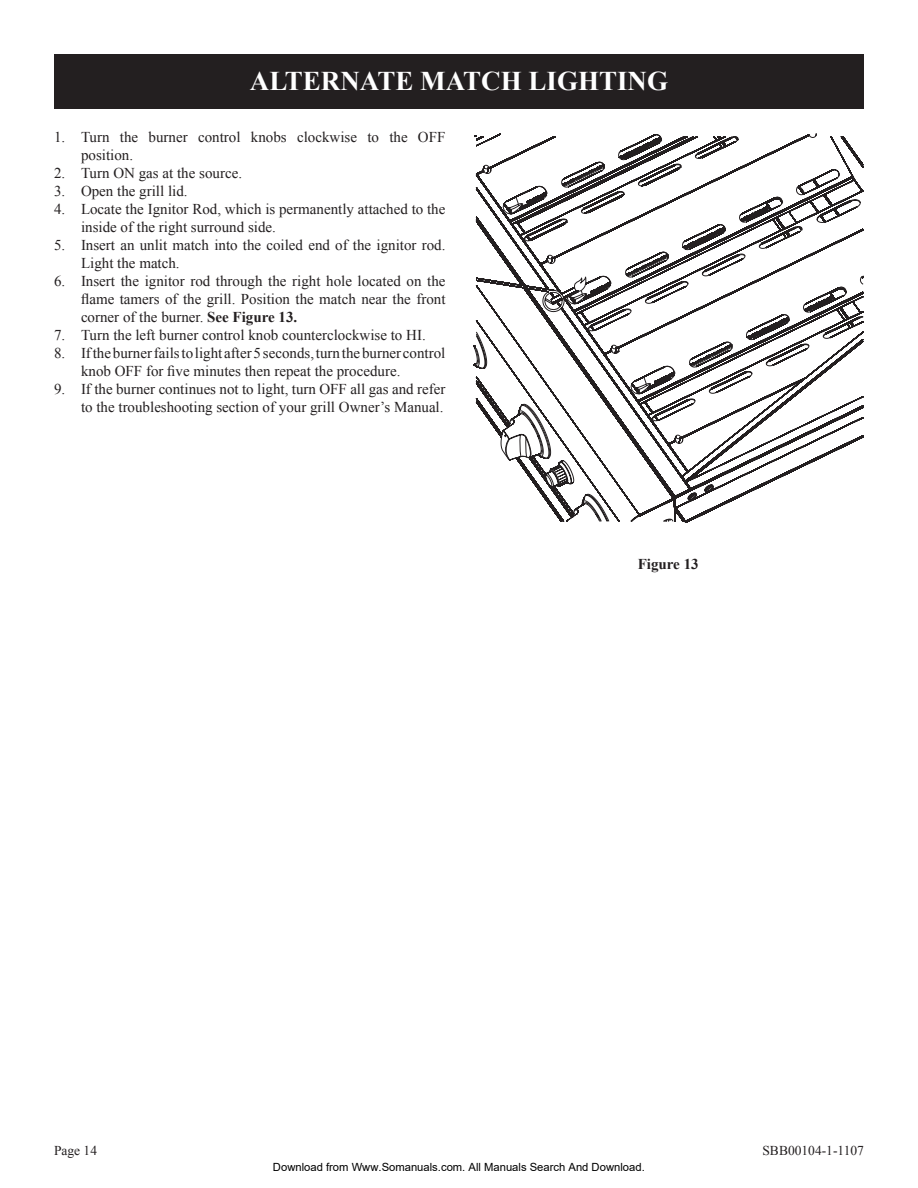
<style>
.page{position:relative;width:918px;height:1188px;background:#fff}
.page>*{position:absolute;margin:0;border:0;box-sizing:border-box;transform-origin:0 0}
.t1{font:700 27px "Times New Roman";color:#fff}
.t2{font:15px/18px "Times New Roman";color:#231f20}
.t3{font:700 15px "Times New Roman";color:#231f20}
.t4{font:13.5px "Times New Roman";color:#231f20}
.t5{font:11.25px "Arial";color:#000}
.s1{font-weight:700}
</style>
<div class="page">
<svg style="left:473px;top:136px;width:391px;height:387px"></svg>
<div style="left:54px;top:54px;width:810px;height:54px;background:#231f20"></div>
<h1 class="t1" style="left:250px;top:63px;width:420px">ALTERNATE MATCH LIGHTING</h1>
<p class="t2" style="left:81px;top:128px;width:366px;text-indent:-27px">1. Turn the burner control knobs clockwise to the OFF position.</p>
<p class="t2" style="left:54px;top:164px;width:190px">2. Turn ON gas at the source.</p>
<p class="t2" style="left:54px;top:182px;width:135px">3. Open the grill lid.</p>
<p class="t2" style="left:81px;top:200px;width:366px;text-indent:-27px">4. Locate the Ignitor Rod, which is permanently attached to the inside of the right surround side.</p>
<p class="t2" style="left:81px;top:236px;width:366px;text-indent:-27px">5. Insert an unlit match into the coiled end of the ignitor rod.<br>Light the match.</p>
<p class="t2" style="left:81px;top:272px;width:366px;text-align:justify;text-indent:-27px">6. Insert the ignitor rod through the right hole located on the flame tamers of the grill. Position the match near the front corner of the burner. <span class="s1">See Figure 13.</span></p>
<p class="t2" style="left:54px;top:326px;width:373px">7. Turn the left burner control knob counterclockwise to HI.</p>
<p class="t2" style="left:81px;top:344px;width:366px;text-indent:-27px">8. If the burner fails to light after 5 seconds, turn the burner control knob OFF for five minutes then repeat the procedure.</p>
<p class="t2" style="left:54px;top:380px;width:393px;text-align:right">9. If the burner continues not to light, turn OFF all gas and refer to the troubleshooting section of your grill Owner’s Manual.</p>
<p class="t3" style="left:638px;top:553px;width:62px">Figure 13</p>
<p class="t4" style="left:54px;top:1142px;width:45px">Page 14</p>
<p class="t4" style="left:762px;top:1142px;width:103px">SBB00104-1-1107</p>
<p class="t5" style="left:273px;top:1160px;width:373px">Download from Www.Somanuals.com. All Manuals Search And Download.</p>
</div>
